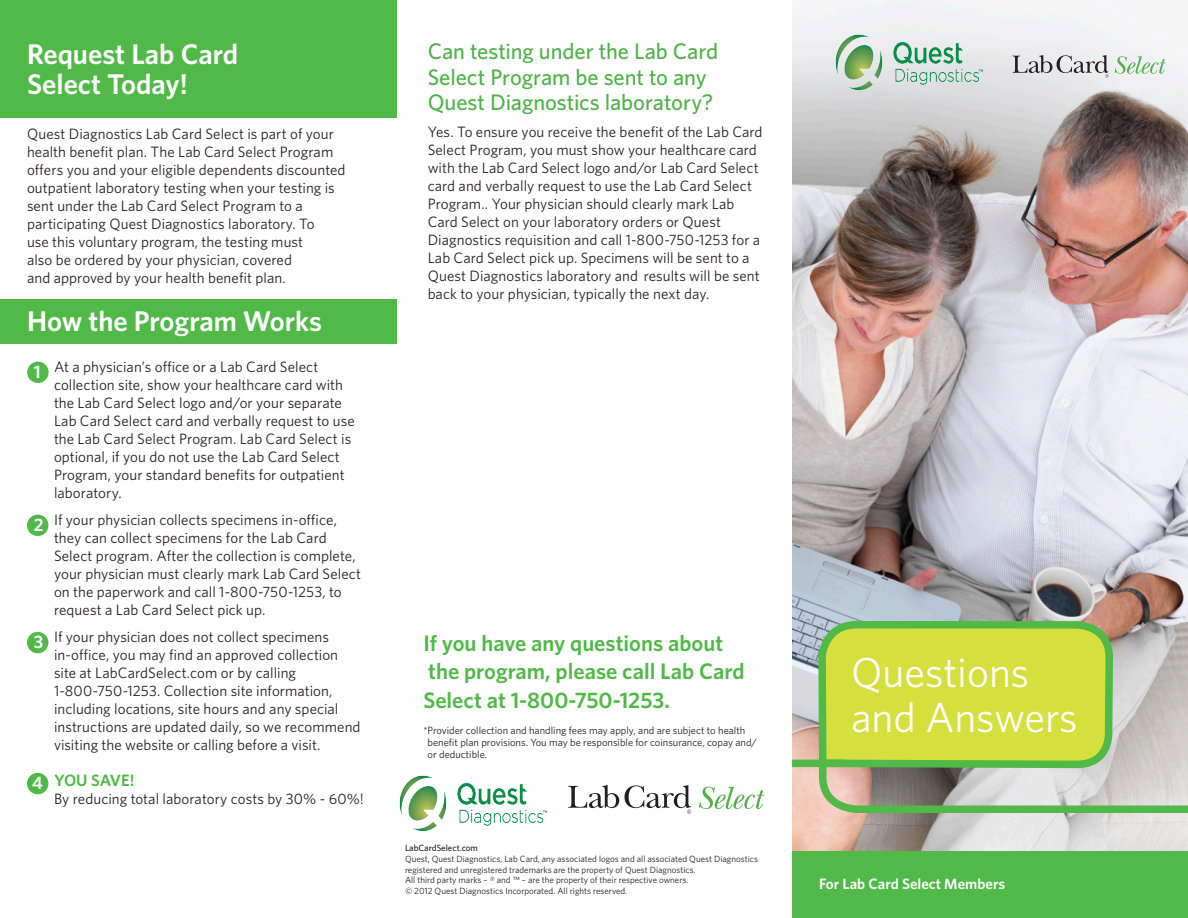
<style>
.page{position:relative;width:1188px;height:918px;background:#fff}
.page>*{position:absolute;margin:0;border:0;box-sizing:border-box;transform-origin:0 0}
.t1{font:42px/45px "Whitney";color:#fff}
.t2{font:600 28.5px/30px "Whitney";color:#fff}
.t3{font:600 22.5px/28.5px "Whitney";color:#51b948}
.t4{font:500 22.5px/25.5px "Whitney";letter-spacing:-.005em;color:#51b14a}
.t5{font:600 18px "Whitney";color:#fff}
.t6{font:600 16.5px "Whitney";letter-spacing:-.01em;color:#51b948}
.t7{font:15px/18px "Whitney";letter-spacing:.005em;color:#231f20}
.t8{font:600 15px "Whitney";color:#fff}
.t9{font:10.5px/12px "Whitney";color:#231f20}
.t10{font:9px/10.8px "Whitney";color:#231f20}
.t11{font:500 9px "Whitney";color:#231f20}
</style>
<div class="page">
<img style="left:792px;top:1px;width:396px;height:850px">
<svg style="left:815px;top:625px;width:373px;height:192px;background:#b8bdae"></svg>
<div style="left:792px;top:760px;width:54px;height:7px;background:#51b948"></div>
<svg style="left:815px;top:617px;width:302px;height:154px;background:#c1d649"></svg>
<div style="left:792px;top:851px;width:396px;height:67px;background:#51b948"></div>
<svg style="left:1013px;top:55px;width:96px;height:23px;background:#c2c2c4"></svg>
<svg style="left:1115px;top:56px;width:51px;height:18px"></svg>
<div style="left:0;top:299px;width:396px;height:45px;background:#51b948"></div>
<div style="left:0;top:0;width:396px;height:118px;background:#51b948"></div>
<div style="left:27px;top:362px;width:22px;height:21px;background:#51b948;border-radius:50%"></div>
<div style="left:27px;top:515px;width:21px;height:21px;background:#51b948;border-radius:50%"></div>
<div style="left:27px;top:632px;width:21px;height:21px;background:#51b948;border-radius:50%"></div>
<div style="left:27px;top:773px;width:21px;height:21px;background:#51b948;border-radius:50%"></div>
<svg style="left:568px;top:785px;width:51px;height:23px"></svg>
<svg style="left:625px;top:785px;width:66px;height:29px"></svg>
<svg style="left:699px;top:787px;width:65px;height:22px"></svg>
<img style="left:831px;top:29px;width:166px;height:66px">
<img style="left:399px;top:775px;width:148px;height:56px">
<p class="t2" style="left:27px;top:39px;width:213px">Request Lab Card<br>Select Today!</p>
<p class="t7" style="left:27px;top:125px;width:320px">Quest Diagnostics Lab Card Select is part of your health benefit plan. The Lab Card Select Program offers you and your eligible dependents discounted outpatient laboratory testing when your testing is</p>
<p class="t7" style="left:27px;top:197px;width:277px">sent under the Lab Card Select Program to a</p>
<p class="t7" style="left:27px;top:215px;width:289px">participating Quest Diagnostics laboratory. To</p>
<p class="t7" style="left:27px;top:233px;width:278px">use this voluntary program, the testing must also be ordered by your physician, covered and approved by your health benefit plan.</p>
<p class="t2" style="left:27px;top:306px;width:296px">How the Program Works</p>
<p class="t7" style="left:54px;top:357px;width:266px">At a physician’s office or a Lab Card Select</p>
<p class="t7" style="left:54px;top:375px;width:302px">collection site, show your healthcare card with the Lab Card Select logo and/or your separate Lab Card Select card and verbally request to use the Lab Card Select Program. Lab Card Select is optional, if you do not use the Lab Card Select Program, your standard benefits for outpatient laboratory.</p>
<p class="t7" style="left:54px;top:510px;width:309px">If your physician collects specimens in-office, they can collect specimens for the Lab Card Select program. After the collection is complete, your physician must clearly mark Lab Card Select on the paperwork and call 1-800-750-1253, to request a Lab Card Select pick up.</p>
<p class="t7" style="left:54px;top:627px;width:277px">If your physician does not collect specimens</p>
<p class="t7" style="left:54px;top:645px;width:286px">in-office, you may find an approved collection site at LabCardSelect.com or by calling</p>
<p class="t7" style="left:54px;top:681px;width:308px">1-800-750-1253. Collection site information, including locations, site hours and any special instructions are updated daily, so we recommend visiting the website or calling before a visit.</p>
<p class="t6" style="left:54px;top:769px;width:82px">YOU SAVE!</p>
<p class="t7" style="left:54px;top:789px;width:311px">By reducing total laboratory costs by 30% - 60%!</p>
<p class="t5" style="left:34px;top:360px;width:8px">1</p>
<p class="t5" style="left:34px;top:513px;width:11px">2</p>
<p class="t5" style="left:34px;top:630px;width:11px">3</p>
<p class="t5" style="left:32px;top:771px;width:12px">4</p>
<p class="t4" style="left:428px;top:38px;width:292px">Can testing under the Lab Card</p>
<p class="t4" style="left:428px;top:64px;width:287px">Select Program be sent to any<br>Quest Diagnostics laboratory?</p>
<p class="t7" style="left:428px;top:123px;width:336px">Yes. To ensure you receive the benefit of the Lab Card Select Program, you must show your healthcare card with the Lab Card Select logo and/or Lab Card Select card and verbally request to use the Lab Card Select Program.. Your physician should clearly mark Lab Card Select on your laboratory orders or Quest Diagnostics requisition and call 1-800-750-1253 for a Lab Card Select pick up. Specimens will be sent to a Quest Diagnostics laboratory and results will be sent back to your physician, typically the next day.</p>
<p class="t3" style="left:423px;top:628px;width:323px">If you have any questions about the program, please call Lab Card<br>Select at 1-800-750-1253.</p>
<p class="t9" style="left:428px;top:724px;width:331px;text-indent:-4px">*Provider collection and handling fees may apply, and are subject to health benefit plan provisions. You may be responsible for coinsurance, copay and/ or deductible.</p>
<p class="t11" style="left:405px;top:842px;width:74px">LabCardSelect.com</p>
<p class="t10" style="left:405px;top:853px;width:355px">Quest, Quest Diagnostics, Lab Card, any associated logos and all associated Quest Diagnostics registered and unregistered trademarks are the property of Quest Diagnostics.</p>
<p class="t10" style="left:405px;top:875px;width:285px">All third party marks – ® and ™ – are the property of their respective owners.</p>
<p class="t10" style="left:405px;top:885px;width:224px">© 2012 Quest Diagnostics Incorporated. All rights reserved.</p>
<h1 class="t1" style="left:851px;top:649px;width:228px">Questions and Answers</h1>
<p class="t8" style="left:819px;top:873px;width:188px">For Lab Card Select Members</p>
</div>
